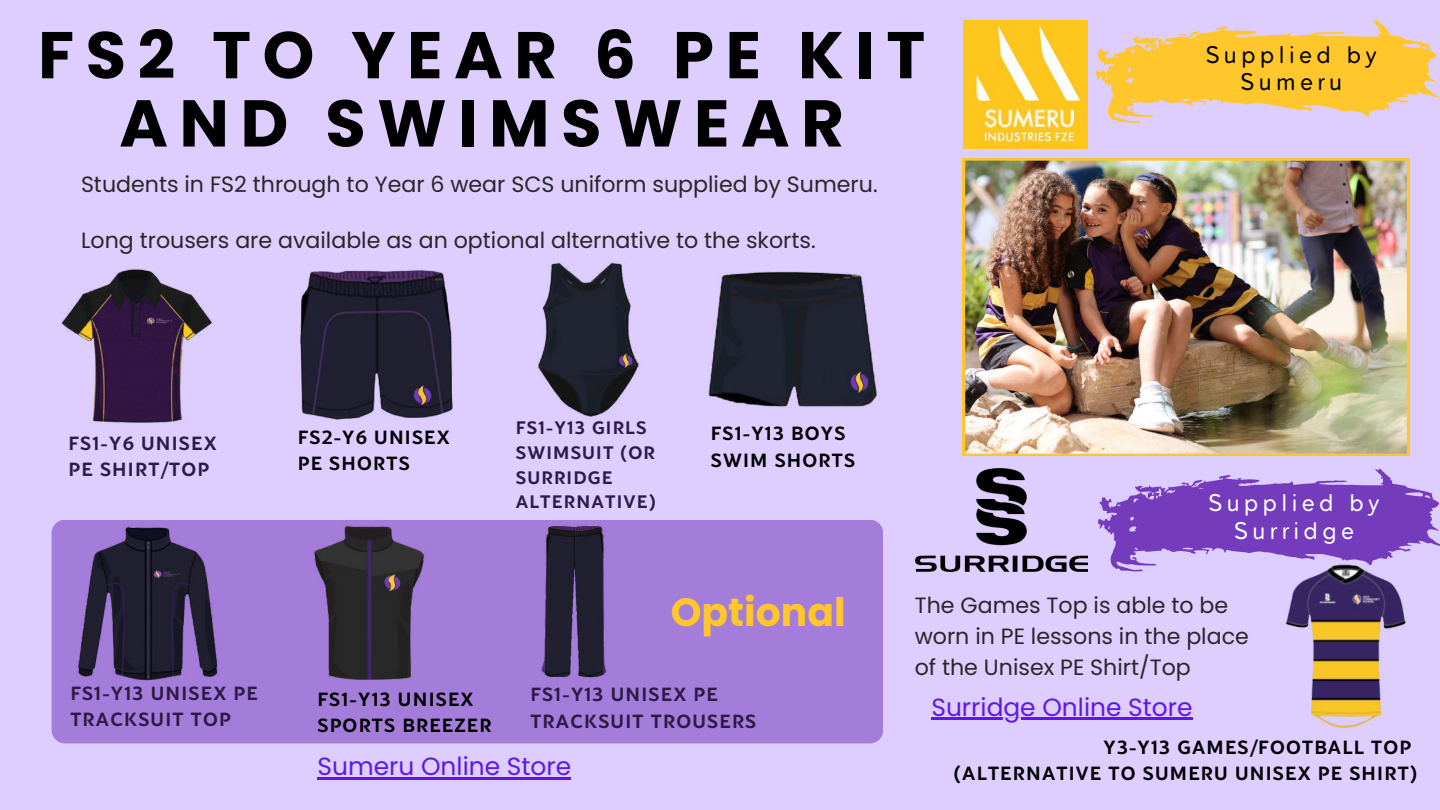
<style>
.page{position:relative;width:1440px;height:810px;background:#decdff}
.page>*{position:absolute;margin:0;border:0;box-sizing:border-box;transform-origin:0 0}
.t1{font:700 66px/68.2px "Poppins";letter-spacing:.175em;color:#000;text-align:center}
.t2{font:700 39.3px "Poppins";color:#ffc72c}
.t3{font:24.9px "Poppins";color:#5e17eb}
.t4{font:22.1px/30.8px "Poppins";color:#272727}
.t5{font:21.8px/27.2px "Tabarra Pro Round";letter-spacing:.205em;color:#fff;text-align:center}
.t6{font:21.8px/27.2px "Tabarra Pro Round";letter-spacing:.205em;color:#000;text-align:center}
.t7{font:700 19px/26.2px "Blacker Sans Pro";letter-spacing:.065em;color:#000}
.t8{font:700 19px/26.2px "Blacker Sans Pro";letter-spacing:.065em;color:#2e1a47}
.t9{font:700 18px/24.8px "Blacker Sans Pro";letter-spacing:.065em;color:#2e1a47}
</style>
<div class="page">
<svg style="left:1095px;top:20px;width:345px;height:103px"></svg>
<img style="left:963px;top:21px;width:124px;height:128px">
<div style="left:52px;top:520px;width:831px;height:223px;background:#a47cda"></div>
<img style="left:530px;top:520px;width:89px;height:164px">
<img style="left:303px;top:520px;width:125px;height:162px">
<img style="left:61px;top:269px;width:152px;height:154px">
<img style="left:300px;top:270px;width:153px;height:150px">
<img style="left:538px;top:262px;width:101px;height:155px">
<img style="left:709px;top:271px;width:168px;height:136px">
<img style="left:61px;top:520px;width:166px;height:162px">
<img style="left:963px;top:158px;width:446px;height:298px">
<hr style="left:318px;top:777px;width:253px;height:2px;background:#5e17eb">
<img style="left:1285px;top:572px;width:121px;height:157px">
<svg style="left:1098px;top:468px;width:342px;height:104px"></svg>
<img style="left:916px;top:468px;width:171px;height:104px">
<hr style="left:931px;top:718px;width:261px;height:2px;background:#5e17eb">
<h1 class="t1" style="left:38px;top:21px;width:889px">FS2 TO YEAR 6 PE KIT<br>AND SWIMSWEAR</h1>
<p class="t4" style="left:81px;top:169px;width:798px">Students in FS2 through to Year 6 wear SCS uniform supplied by Sumeru.</p>
<p class="t4" style="left:81px;top:224px;width:736px">Long trousers are available as an optional alternative to the skorts.</p>
<p class="t8" style="left:69px;top:429px;width:149px">FS1-Y6 UNISEX<br>PE SHIRT/TOP</p>
<p class="t9" style="left:516px;top:415px;width:141px">FS1-Y13 GIRLS<br>SWIMSUIT (OR<br>SURRIDGE<br>ALTERNATIVE)</p>
<p class="t7" style="left:298px;top:423px;width:153px">FS2-Y6 UNISEX<br>PE SHORTS</p>
<p class="t7" style="left:711px;top:420px;width:146px">FS1-Y13 BOYS<br>SWIM SHORTS</p>
<p class="t6" style="left:1206px;top:43px;width:173px">Supplied by<br>Sumeru</p>
<p class="t5" style="left:1209px;top:492px;width:173px">Supplied by<br>Surridge</p>
<h2 class="t2" style="left:671px;top:585px;width:176px">Optional</h2>
<p class="t8" style="left:70px;top:680px;width:189px">FS1-Y13 UNISEX PE<br>TRACKSUIT TOP</p>
<p class="t8" style="left:530px;top:681px;width:227px">FS1-Y13 UNISEX PE<br>TRACKSUIT TROUSERS</p>
<p class="t7" style="left:318px;top:685px;width:175px">FS1-Y13 UNISEX<br>SPORTS BREEZER</p>
<p class="t3" style="left:318px;top:749px;width:255px">Sumeru Online Store</p>
<p class="t4" style="left:915px;top:590px;width:336px">The Games Top is able to be worn in PE lessons in the place of the Unisex PE Shirt/Top</p>
<p class="t3" style="left:931px;top:690px;width:263px">Surridge Online Store</p>
<p class="t7" style="left:954px;top:734px;width:465px;text-indent:150px">Y3-Y13 GAMES/FOOTBALL TOP (ALTERNATIVE TO SUMERU UNISEX PE SHIRT)</p>
</div>
